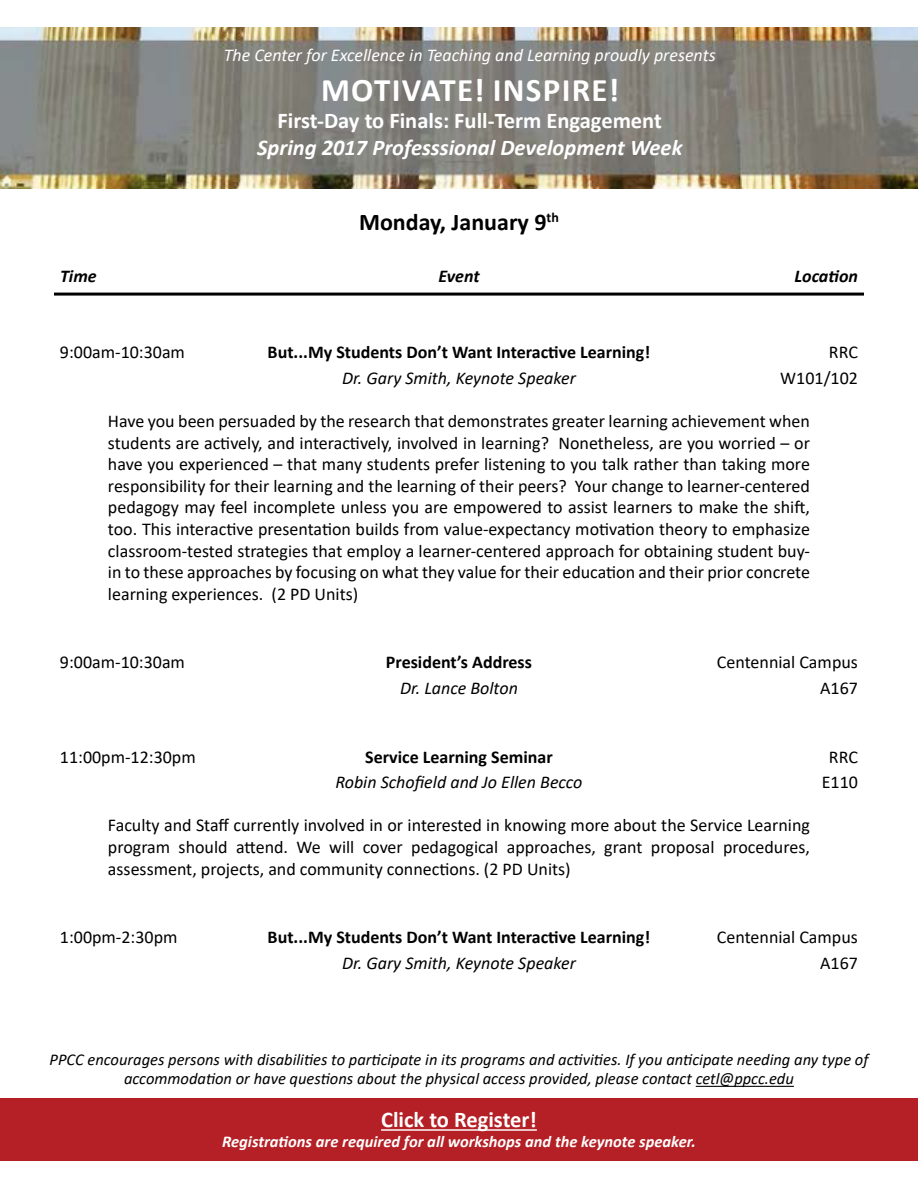
<style>
.page{position:relative;width:918px;height:1188px;background:#fff}
.page>*{position:absolute;margin:0;border:0;box-sizing:border-box;transform-origin:0 0}
.t1{font:700 33px "Calibri";letter-spacing:.04em;color:#fff}
.t2{font:700 24px "Calibri";color:#000}
.t3{font:700 22.5px "Calibri";color:#fff}
.t4{font:italic 700 22.5px "Calibri";color:#fff}
.t5{font:18px/21.6px "Calibri";color:#000;text-align:justify}
.t6{font:700 18px "Calibri";color:#000}
.t7{font:italic 18px "Calibri";color:#000}
.t8{font:italic 18px "Calibri";color:#fff}
.t9{font:italic 700 18px "Calibri";color:#000}
.t10{font:italic 16.5px/19.8px "Calibri";color:#000;text-align:center}
.t11{font:italic 700 16.5px "Calibri";color:#fff}
</style>
<div class="page">
<div style="left:0;top:1098px;width:918px;height:63px;background:#b42025"></div>
<hr style="left:381px;top:1129px;width:156px;height:2px;background:#fff">
<img style="left:0;top:27px;width:918px;height:161px">
<hr style="left:696px;top:1086px;width:98px;height:1px;background:#000">
<hr style="left:54px;top:293px;width:270px;height:3px;background:#000">
<hr style="left:324px;top:293px;width:270px;height:3px;background:#000">
<hr style="left:594px;top:293px;width:270px;height:3px;background:#000">
<p class="t8" style="left:224px;top:43px;width:494px">The Center for Excellence in Teaching and Learning proudly presents</p>
<h1 class="t1" style="left:321px;top:66px;width:300px">MOTIVATE! INSPIRE!</h1>
<p class="t3" style="left:278px;top:104px;width:386px">First-Day to Finals: Full-Term Engagement</p>
<p class="t4" style="left:257px;top:131px;width:427px">Spring 2017 Professsional Development Week</p>
<h2 class="t2" style="left:359px;top:205px;width:201px">Monday, January 9<sup>th</sup></h2>
<p class="t9" style="left:60px;top:264px;width:38px">Time</p>
<p class="t9" style="left:438px;top:264px;width:43px">Event</p>
<p class="t9" style="left:795px;top:264px;width:65px">Location</p>
<p class="t5" style="left:60px;top:342px;width:127px">9:00am-10:30am</p>
<p class="t6" style="left:268px;top:340px;width:384px">But...My Students Don’t Want Interactive Learning!</p>
<p class="t5" style="left:829px;top:342px;width:30px">RRC</p>
<p class="t7" style="left:342px;top:365px;width:235px">Dr. Gary Smith, Keynote Speaker</p>
<p class="t5" style="left:780px;top:368px;width:79px">W101/102</p>
<p class="t5" style="left:108px;top:411px;width:704px">Have you been persuaded by the research that demonstrates greater learning achievement when students are actively, and interactively, involved in learning? Nonetheless, are you worried – or have you experienced – that many students prefer listening to you talk rather than taking more responsibility for their learning and the learning of their peers? Your change to learner-centered pedagogy may feel incomplete unless you are empowered to assist learners to make the shift, too. This interactive presentation builds from value-expectancy motivation theory to emphasize classroom-tested strategies that employ a learner-centered approach for obtaining student buy&shy;in to these approaches by focusing on what they value for their education and their prior concrete learning experiences. (2 PD Units)</p>
<p class="t5" style="left:60px;top:652px;width:127px">9:00am-10:30am</p>
<p class="t6" style="left:386px;top:650px;width:148px">President’s Address</p>
<p class="t5" style="left:717px;top:652px;width:143px">Centennial Campus</p>
<p class="t7" style="left:400px;top:676px;width:119px">Dr. Lance Bolton</p>
<p class="t5" style="left:820px;top:678px;width:39px">A167</p>
<p class="t5" style="left:60px;top:747px;width:137px">11:00pm-12:30pm</p>
<p class="t6" style="left:365px;top:744px;width:189px">Service Learning Seminar</p>
<p class="t5" style="left:829px;top:747px;width:30px">RRC</p>
<p class="t7" style="left:335px;top:770px;width:249px">Robin Schofield and Jo Ellen Becco</p>
<p class="t5" style="left:822px;top:772px;width:38px">E110</p>
<p class="t5" style="left:108px;top:815px;width:704px">Faculty and Staff currently involved in or interested in knowing more about the Service Learning program should attend. We will cover pedagogical approaches, grant proposal procedures, assessment, projects, and community connections. (2 PD Units)</p>
<p class="t5" style="left:60px;top:927px;width:119px">1:00pm-2:30pm</p>
<p class="t6" style="left:268px;top:925px;width:384px">But...My Students Don’t Want Interactive Learning!</p>
<p class="t5" style="left:717px;top:927px;width:143px">Centennial Campus</p>
<p class="t7" style="left:342px;top:950px;width:235px">Dr. Gary Smith, Keynote Speaker</p>
<p class="t5" style="left:820px;top:953px;width:39px">A167</p>
<p class="t10" style="left:50px;top:1049px;width:820px">PPCC encourages persons with disabilities to participate in its programs and activities. If you anticipate needing any type of accommodation or have questions about the physical access provided, please contact cetl@ppcc.edu</p>
<p class="t3" style="left:381px;top:1104px;width:157px">Click to Register!</p>
<p class="t11" style="left:222px;top:1130px;width:475px">Registrations are required for all workshops and the keynote speaker.</p>
</div>
